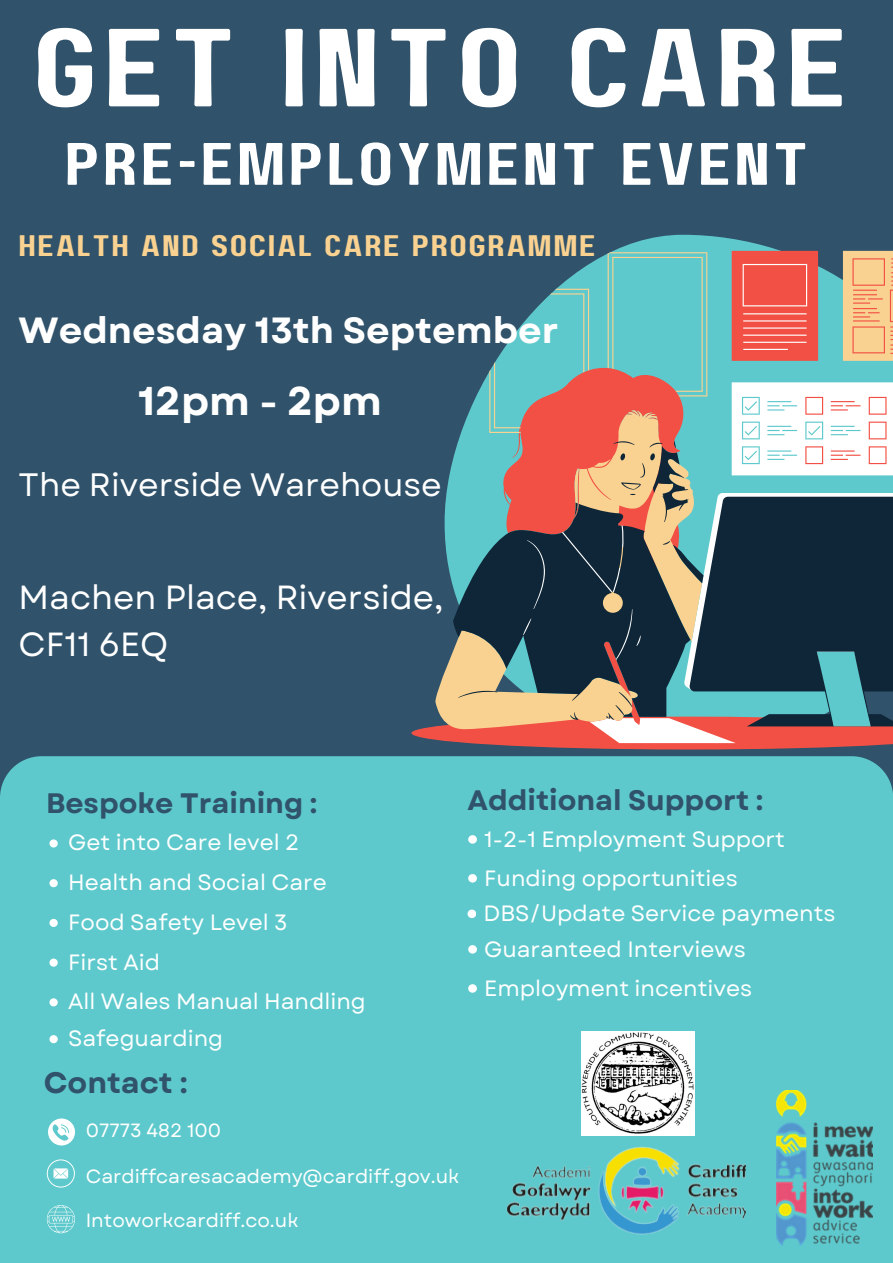
<style>
.page{position:relative;width:893px;height:1263px;background:#30526a}
.page>*{position:absolute;margin:0;border:0;box-sizing:border-box;transform-origin:0 0}
.t1{font:110.7px "Paalalabas Display Wide BETA";letter-spacing:.05em;color:#fff}
.t2{font:59.7px "Paalalabas Display Wide BETA";letter-spacing:.05em;color:#fff}
.t3{font:700 40.12px "Garet";color:#fff}
.t4{font:700 36.38px "Garet";color:#fff}
.t5{font:33.45px "Garet";color:#fff}
.t6{font:32.4px "Garet";color:#fff}
.t7{font:29.7px "Paalalabas Display Wide BETA";letter-spacing:.05em;color:#f9d291}
.t8{font:700 29.62px "Garet";color:#30526a}
.t9{font:700 28.12px "Garet";color:#30526a}
.t10{font:22.12px "Garet";color:#fff}
.t11{font:19.12px "Garet";color:#fff}
</style>
<div class="page">
<div style="left:0;top:756px;width:893px;height:507px;background:#5ec9cc"></div>
<svg style="left:613px;top:235px;width:280px;height:16px"></svg>
<svg style="left:411px;top:726px;width:482px;height:23px;fill:#f25044"></svg>
<svg style="left:522px;top:729px;width:371px;height:14px;background:#f5827a"></svg>
<svg style="left:433px;top:251px;width:460px;height:478px"></svg>
<svg style="left:453px;top:440px;width:440px;height:287px;background:#5e6c6c"></svg>
<div style="left:49px;top:839px;width:9px;height:8px;background:#fff;border-radius:50%"></div>
<div style="left:49px;top:879px;width:9px;height:8px;background:#fff;border-radius:50%"></div>
<div style="left:49px;top:919px;width:9px;height:8px;background:#fff;border-radius:50%"></div>
<div style="left:49px;top:958px;width:9px;height:9px;background:#fff;border-radius:50%"></div>
<svg style="left:48px;top:1118px;width:27px;height:27px"></svg>
<svg style="left:47px;top:1159px;width:28px;height:28px"></svg>
<svg style="left:47px;top:1205px;width:28px;height:28px"></svg>
<div style="left:49px;top:998px;width:9px;height:8px;background:#fff;border-radius:50%"></div>
<div style="left:49px;top:1035px;width:9px;height:8px;background:#fff;border-radius:50%"></div>
<div style="left:468px;top:835px;width:9px;height:9px;background:#fff;border-radius:50%"></div>
<div style="left:468px;top:874px;width:9px;height:8px;background:#fff;border-radius:50%"></div>
<div style="left:467px;top:909px;width:9px;height:9px;background:#fff;border-radius:50%"></div>
<div style="left:468px;top:945px;width:9px;height:9px;background:#fff;border-radius:50%"></div>
<div style="left:468px;top:984px;width:9px;height:9px;background:#fff;border-radius:50%"></div>
<img style="left:506px;top:1140px;width:240px;height:105px">
<img style="left:776px;top:1090px;width:96px;height:155px">
<img style="left:581px;top:1031px;width:113px;height:105px">
<p class="t1" style="left:33px;top:22px;width:816px">GET INTO CARE</p>
<p class="t2" style="left:65px;top:139px;width:745px">PRE-EMPLOYMENT EVENT</p>
<p class="t7" style="left:19px;top:234px;width:578px">HEALTH AND SOCIAL CARE PROGRAMME</p>
<p class="t4" style="left:19px;top:304px;width:541px">Wednesday 13th September</p>
<p class="t3" style="left:138px;top:372px;width:245px">12pm - 2pm</p>
<p class="t6" style="left:19px;top:461px;width:425px">The Riverside Warehouse</p>
<p class="t5" style="left:19px;top:573px;width:426px">Machen Place, Riverside,</p>
<p class="t5" style="left:19px;top:620px;width:151px">CF11 6EQ</p>
<p class="t9" style="left:46px;top:783px;width:273px">Bespoke Training :</p>
<p class="t10" style="left:68px;top:827px;width:233px">Get into Care level 2</p>
<p class="t10" style="left:68px;top:866px;width:260px">Health and Social Care</p>
<p class="t10" style="left:68px;top:906px;width:221px">Food Safety Level 3</p>
<p class="t10" style="left:68px;top:946px;width:93px">First Aid</p>
<p class="t10" style="left:68px;top:985px;width:299px">All Wales Manual Handling</p>
<p class="t10" style="left:68px;top:1022px;width:156px">Safeguarding</p>
<p class="t8" style="left:44px;top:1061px;width:145px">Contact :</p>
<p class="t9" style="left:467px;top:780px;width:297px">Additional Support :</p>
<p class="t10" style="left:484px;top:823px;width:302px">1-2-1 Employment Support</p>
<p class="t10" style="left:484px;top:862px;width:255px">Funding opportunities</p>
<p class="t10" style="left:483px;top:898px;width:353px">DBS/Update Service payments</p>
<p class="t10" style="left:484px;top:933px;width:263px">Guaranteed Interviews</p>
<p class="t10" style="left:484px;top:972px;width:269px">Employment incentives</p>
<p class="t11" style="left:86px;top:1117px;width:137px">07773 482 100</p>
<p class="t11" style="left:86px;top:1162px;width:375px">Cardiffcaresacademy@cardiff.gov.uk</p>
<p class="t11" style="left:86px;top:1206px;width:214px">Intoworkcardiff.co.uk</p>
</div>
